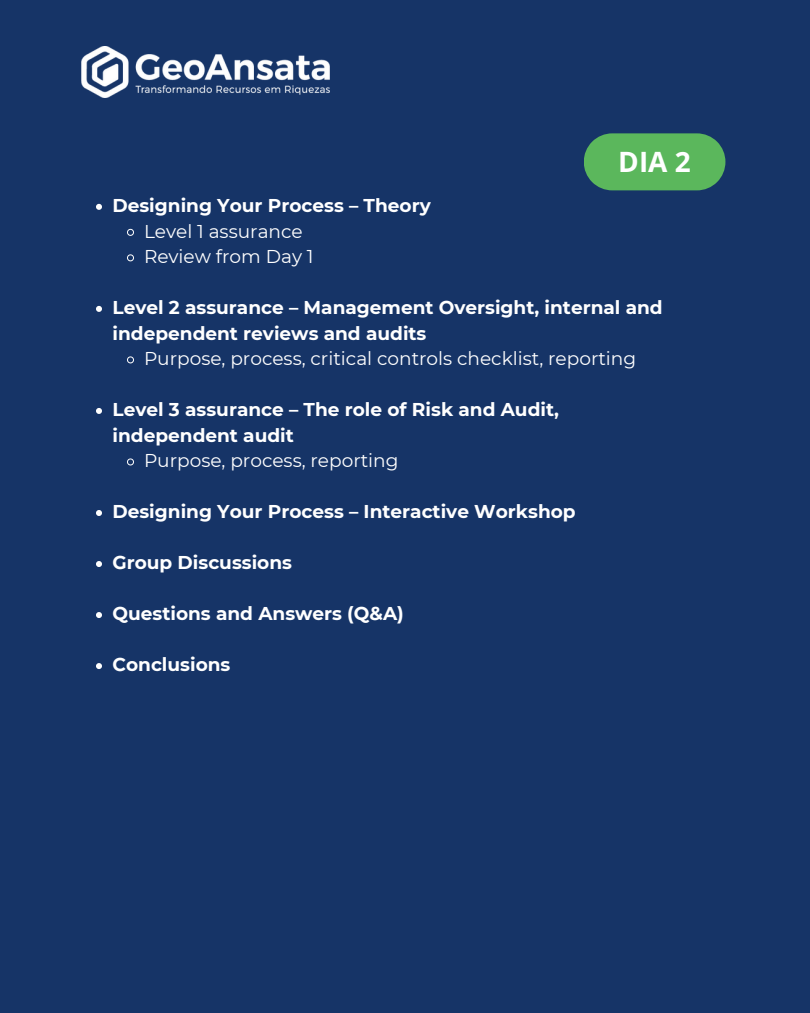
<style>
.page{position:relative;width:810px;height:1013px;background:#fff}
.page>*{position:absolute;margin:0;border:0;box-sizing:border-box;transform-origin:0 0}
.t1{font:700 28px "Open Sans";color:#fff}
.t2{font:700 18.5px/25.5px "Montserrat";color:#fff}
.t3{font:18.5px "Montserrat";color:#fff}
</style>
<div class="page">
<div style="left:0;top:0;width:810px;height:1012px;background:#163467"></div>
<svg style="left:96px;top:204px;width:6px;height:6px"></svg>
<svg style="left:127px;top:228px;width:7px;height:8px"></svg>
<svg style="left:127px;top:254px;width:7px;height:8px"></svg>
<svg style="left:96px;top:306px;width:6px;height:6px"></svg>
<svg style="left:127px;top:356px;width:7px;height:8px"></svg>
<svg style="left:96px;top:408px;width:6px;height:6px"></svg>
<svg style="left:127px;top:458px;width:7px;height:8px"></svg>
<svg style="left:96px;top:510px;width:6px;height:6px"></svg>
<svg style="left:96px;top:561px;width:6px;height:6px"></svg>
<svg style="left:96px;top:612px;width:6px;height:6px"></svg>
<svg style="left:96px;top:663px;width:6px;height:6px"></svg>
<svg style="left:584px;top:133px;width:141px;height:57px;background:#54ab5c"></svg>
<img style="left:81px;top:46px;width:248px;height:52px">
<p class="t1" style="left:618px;top:142px;width:74px">DIA 2</p>
<p class="t2" style="left:112px;top:193px;width:320px">Designing Your Process – Theory</p>
<h1 class="t3" style="left:144px;top:220px;width:160px">Level 1 assurance</h1>
<p class="t3" style="left:144px;top:245px;width:171px">Review from Day 1</p>
<p class="t2" style="left:112px;top:295px;width:552px">Level 2 assurance – Management Oversight, internal and independent reviews and audits</p>
<p class="t3" style="left:144px;top:347px;width:494px">Purpose, process, critical controls checklist, reporting</p>
<p class="t2" style="left:112px;top:397px;width:448px">Level 3 assurance – The role of Risk and Audit, independent audit</p>
<p class="t3" style="left:144px;top:449px;width:256px">Purpose, process, reporting</p>
<p class="t2" style="left:112px;top:499px;width:465px">Designing Your Process – Interactive Workshop</p>
<p class="t2" style="left:112px;top:550px;width:181px">Group Discussions</p>
<p class="t2" style="left:112px;top:601px;width:293px">Questions and Answers (Q&amp;A)</p>
<p class="t2" style="left:112px;top:652px;width:119px">Conclusions</p>
</div>
